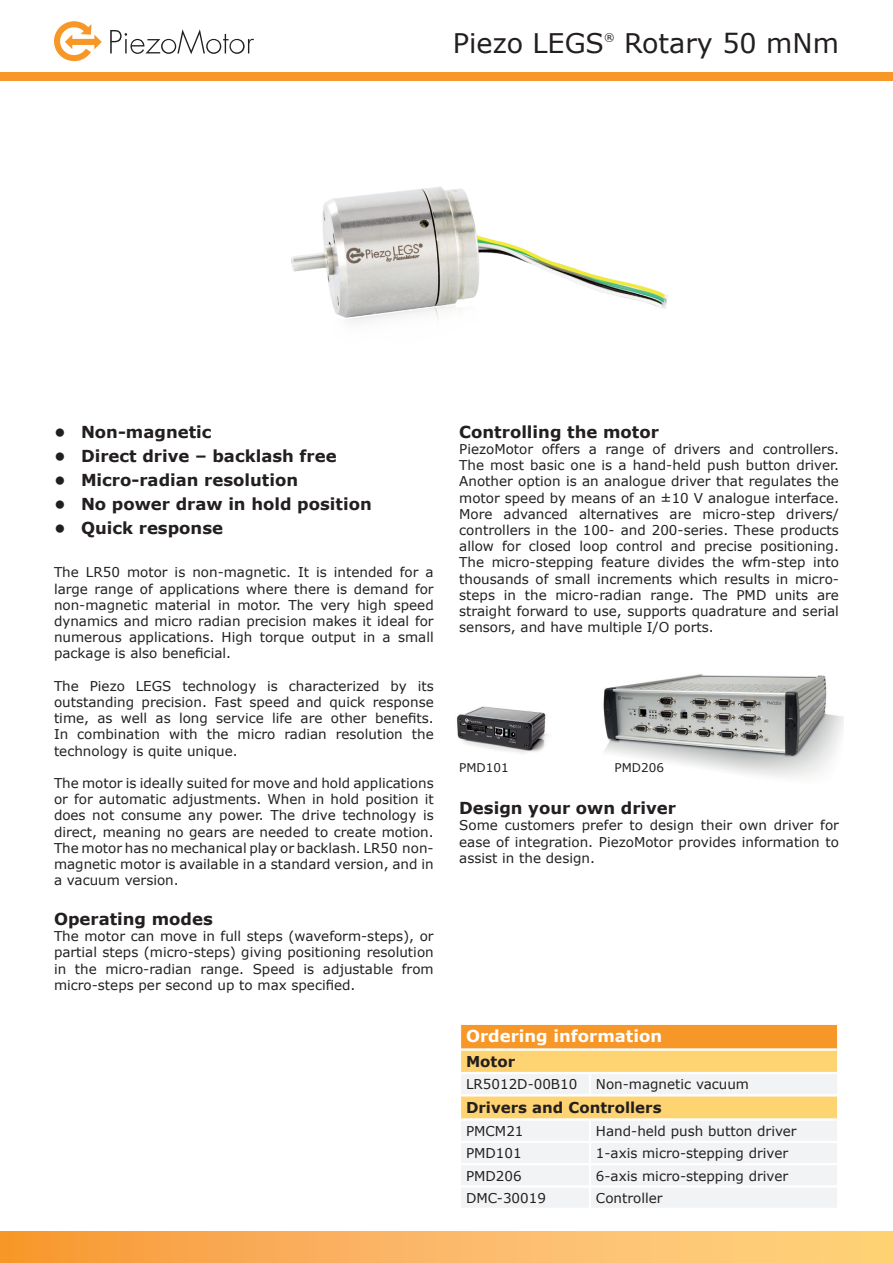
<style>
.page{position:relative;width:893px;height:1263px;background:#fff}
.page>*{position:absolute;margin:0;border:0;box-sizing:border-box;transform-origin:0 0}
.t1{font:27px "Verdana";color:#231f20}
.t2{font:700 16.5px "Verdana";color:#231f20}
.t3{font:700 16.5px "Verdana";color:#fff}
.t4{font:700 15px "Verdana";color:#231f20}
.t5{font:13.5px/16.2px "Verdana";color:#231f20;text-align:justify}
.t6{font:12px "Verdana";color:#231f20}
.t7{font:10.5px "Verdana";color:#231f20}
</style>
<div class="page">
<svg style="left:1px;top:1231px;width:892px;height:32px;background:#fbb761"></svg>
<div style="left:0;top:72px;width:893px;height:9px;background:#f79727"></div>
<svg style="left:54px;top:21px;width:48px;height:40px"></svg>
<svg style="left:110px;top:29px;width:144px;height:25px"></svg>
<hr style="left:0;top:1231px;width:1px;height:32px;background:#f79727">
<div style="left:460px;top:1024px;width:378px;height:25px;background:#f79727"></div>
<div style="left:460px;top:1049px;width:378px;height:24px;background:#fed371"></div>
<div style="left:461px;top:1074px;width:376px;height:133px;background:#f2f3f4"></div>
<div style="left:460px;top:1095px;width:378px;height:24px;background:#fed371"></div>
<hr style="left:459px;top:1094px;width:131px;height:2px;background:#fff">
<hr style="left:590px;top:1094px;width:249px;height:2px;background:#fff">
<hr style="left:459px;top:1186px;width:131px;height:1px;background:#fff">
<hr style="left:590px;top:1186px;width:249px;height:1px;background:#fff">
<hr style="left:460px;top:1072px;width:130px;height:1px;background:#fff">
<hr style="left:590px;top:1072px;width:248px;height:1px;background:#fff">
<svg style="left:589px;top:1074px;width:2px;height:20px"></svg>
<hr style="left:460px;top:1096px;width:130px;height:1px;background:#fff">
<hr style="left:590px;top:1096px;width:248px;height:1px;background:#fff">
<hr style="left:460px;top:1119px;width:130px;height:1px;background:#fff">
<hr style="left:460px;top:1120px;width:129px;height:1px;background:#fff">
<hr style="left:590px;top:1119px;width:248px;height:1px;background:#fff">
<hr style="left:590px;top:1120px;width:248px;height:1px;background:#fff">
<hr style="left:460px;top:1141px;width:129px;height:1px;background:#fff">
<hr style="left:460px;top:1142px;width:129px;height:1px;background:#fff">
<hr style="left:590px;top:1141px;width:248px;height:1px;background:#fff">
<hr style="left:590px;top:1142px;width:248px;height:1px;background:#fff">
<svg style="left:589px;top:1120px;width:2px;height:87px"></svg>
<hr style="left:460px;top:1163px;width:129px;height:1px;background:#fff">
<hr style="left:460px;top:1164px;width:129px;height:1px;background:#fff">
<hr style="left:590px;top:1163px;width:248px;height:1px;background:#fff">
<hr style="left:590px;top:1164px;width:248px;height:1px;background:#fff">
<hr style="left:460px;top:1185px;width:129px;height:1px;background:#fff">
<hr style="left:460px;top:1187px;width:129px;height:1px;background:#fff">
<hr style="left:590px;top:1185px;width:248px;height:1px;background:#fff">
<hr style="left:590px;top:1187px;width:248px;height:1px;background:#fff">
<svg style="left:837px;top:1024px;width:2px;height:95px"></svg>
<hr style="left:460px;top:1024px;width:130px;height:1px;background:#fff">
<svg style="left:460px;top:1024px;width:1px;height:95px"></svg>
<hr style="left:590px;top:1024px;width:248px;height:1px;background:#fff">
<hr style="left:460px;top:1049px;width:130px;height:1px;background:#fff">
<hr style="left:460px;top:1050px;width:130px;height:1px;background:#fff">
<hr style="left:590px;top:1049px;width:248px;height:1px;background:#fff">
<hr style="left:590px;top:1050px;width:248px;height:1px;background:#fff">
<img style="left:456px;top:706px;width:91px;height:47px">
<img style="left:603px;top:674px;width:240px;height:104px">
<img style="left:291px;top:186px;width:377px;height:136px">
<h1 class="t1" style="left:453px;top:24px;width:153px">Piezo LEGS</h1>
<p class="t7" style="left:604px;top:30px;width:12px">®</p>
<h1 class="t1" style="left:624px;top:24px;width:216px">Rotary 50 mNm</h1>
<p class="t2" style="left:54px;top:420px;width:159px">• Non-magnetic</p>
<p class="t2" style="left:54px;top:444px;width:284px">• Direct drive – backlash free</p>
<p class="t2" style="left:54px;top:468px;width:246px">• Micro-radian resolution</p>
<p class="t2" style="left:54px;top:492px;width:319px">• No power draw in hold position</p>
<p class="t2" style="left:54px;top:516px;width:171px">• Quick response</p>
<p class="t5" style="left:54px;top:564px;width:381px">The LR50 motor is non-magnetic. It is intended for a large range of applications where there is demand for non-magnetic material in motor. The very high speed dynamics and micro radian precision makes it ideal for numerous applications. High torque output in a small package is also beneficial.</p>
<p class="t5" style="left:54px;top:678px;width:381px">The Piezo LEGS technology is characterized by its outstanding precision. Fast speed and quick response time, as well as long service life are other benefits.<br>In combination with the micro radian resolution the technology is quite unique.</p>
<p class="t5" style="left:54px;top:775px;width:381px">The motor is ideally suited for move and hold applications or for automatic adjustments. When in hold position it does not consume any power. The drive technology is direct, meaning no gears are needed to create motion.<br>The motor has no mechanical play or backlash. LR50 non&shy;magnetic motor is available in a standard version, and in a vacuum version.</p>
<p class="t2" style="left:54px;top:907px;width:160px">Operating modes</p>
<p class="t5" style="left:54px;top:928px;width:381px">The motor can move in full steps (waveform-steps), or partial steps (micro-steps) giving positioning resolution in the micro-radian range. Speed is adjustable from micro-steps per second up to max specified.</p>
<p class="t2" style="left:459px;top:420px;width:201px">Controlling the motor</p>
<p class="t5" style="left:459px;top:441px;width:381px">PiezoMotor offers a range of drivers and controllers.<br>The most basic one is a hand-held push button driver.<br>Another option is an analogue driver that regulates the motor speed by means of an ±10 V analogue interface.<br>More advanced alternatives are micro-step drivers/ controllers in the 100- and 200-series. These products allow for closed loop control and precise positioning.<br>The micro-stepping feature divides the wfm-step into thousands of small increments which results in micro&shy;steps in the micro-radian range. The PMD units are straight forward to use, supports quadrature and serial sensors, and have multiple I/O ports.</p>
<p class="t6" style="left:459px;top:759px;width:51px">PMD101</p>
<p class="t6" style="left:614px;top:759px;width:51px">PMD206</p>
<p class="t2" style="left:459px;top:796px;width:218px">Design your own driver</p>
<p class="t5" style="left:459px;top:817px;width:381px">Some customers prefer to design their own driver for ease of integration. PiezoMotor provides information to assist in the design.</p>
<p class="t3" style="left:466px;top:1025px;width:198px">Ordering information</p>
<p class="t4" style="left:466px;top:1051px;width:51px">Motor</p>
<p class="t5" style="left:466px;top:1076px;width:113px">LR5012D-00B10</p>
<p class="t5" style="left:596px;top:1076px;width:155px">Non-magnetic vacuum</p>
<p class="t4" style="left:466px;top:1097px;width:197px">Drivers and Controllers</p>
<p class="t5" style="left:466px;top:1123px;width:59px">PMCM21</p>
<p class="t5" style="left:596px;top:1123px;width:202px">Hand-held push button driver</p>
<p class="t5" style="left:466px;top:1145px;width:57px">PMD101</p>
<p class="t5" style="left:596px;top:1145px;width:194px">1-axis micro-stepping driver</p>
<p class="t5" style="left:466px;top:1167px;width:57px">PMD206</p>
<p class="t5" style="left:596px;top:1167px;width:194px">6-axis micro-stepping driver</p>
<p class="t5" style="left:466px;top:1190px;width:81px">DMC-30019</p>
<p class="t5" style="left:596px;top:1190px;width:68px">Controller</p>
</div>
